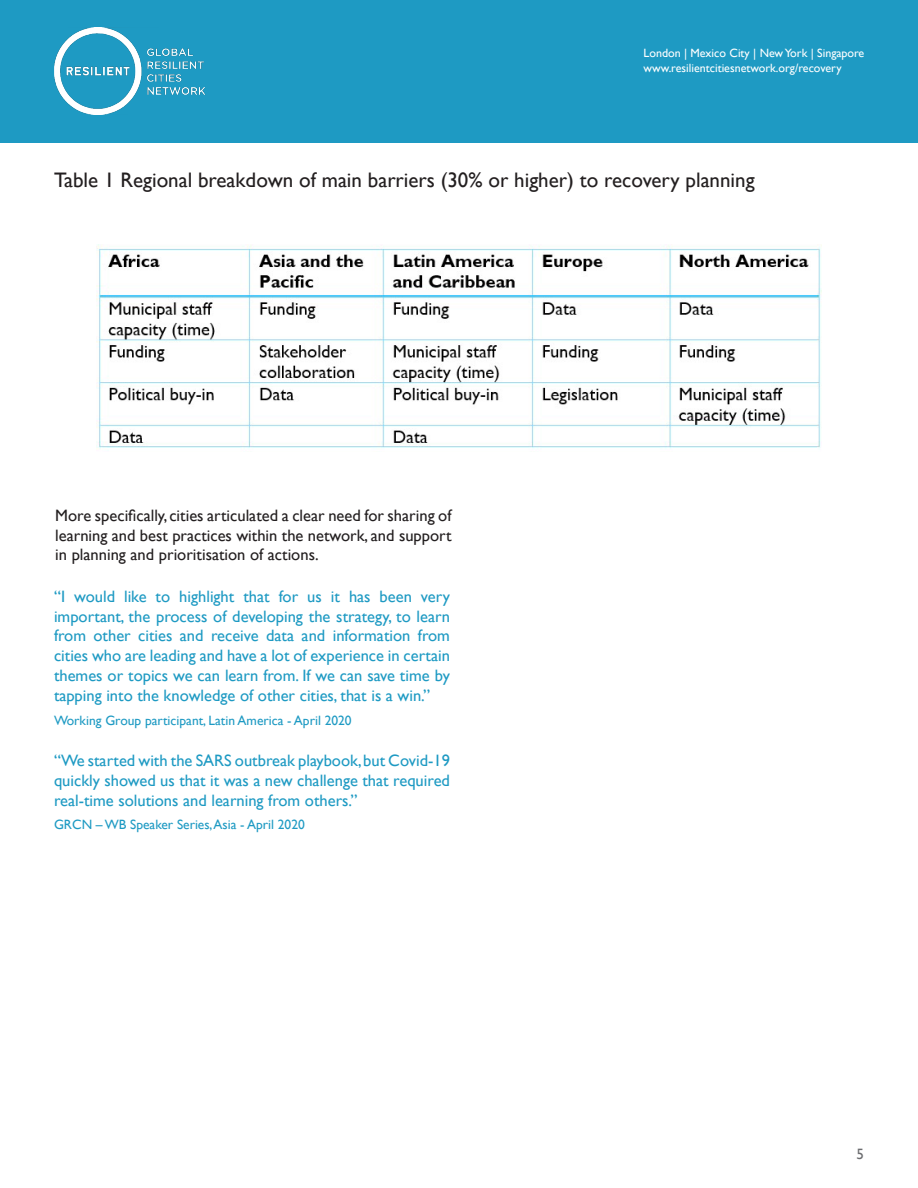
<style>
.page{position:relative;width:918px;height:1188px;background:#fff}
.page>*{position:absolute;margin:0;border:0;box-sizing:border-box;transform-origin:0 0}
.t1{font:21px "Gill Sans";color:#231f20}
.t2{font:16.5px/19.8px "Gill Sans";color:#1e9ac3;text-align:justify}
.t3{font:16.5px/19.8px "Gill Sans";color:#231f20;text-align:justify}
.t4{font:15px "Gill Sans";color:#6c6d70}
.t5{font:13.5px "Gill Sans";color:#1e9ac3}
.t6{font:12px/14.4px "Gill Sans";color:#fff}
</style>
<div class="page">
<div style="left:0;top:0;width:918px;height:143px;background:#1e9ac3"></div>
<img style="left:54px;top:28px;width:152px;height:87px">
<img style="left:96px;top:245px;width:726px;height:204px">
<p class="t6" style="left:644px;top:46px;width:222px">London | Mexico City | New York | Singapore www.resilientcitiesnetwork.org/recovery</p>
<p class="t1" style="left:54px;top:168px;width:702px">Table 1 Regional breakdown of main barriers (30% or higher) to recovery planning</p>
<p class="t3" style="left:55px;top:506px;width:398px">More specifically, cities articulated a clear need for sharing of learning and best practices within the network, and support in planning and prioritisation of actions.</p>
<p class="t2" style="left:54px;top:587px;width:398px">“I would like to highlight that for us it has been very important, the process of developing the strategy, to learn from other cities and receive data and information from cities who are leading and have a lot of experience in certain themes or topics we can learn from. If we can save time by tapping into the knowledge of other cities, that is a win.”</p>
<p class="t5" style="left:54px;top:713px;width:299px">Working Group participant, Latin America - April 2020</p>
<p class="t2" style="left:54px;top:751px;width:398px">“We started with the SARS outbreak playbook, but Covid-19 quickly showed us that it was a new challenge that required real-time solutions and learning from others.”</p>
<p class="t5" style="left:54px;top:817px;width:252px">GRCN – WB Speaker Series, Asia - April 2020</p>
<p class="t4" style="left:857px;top:1146px;width:9px">5</p>
</div>
